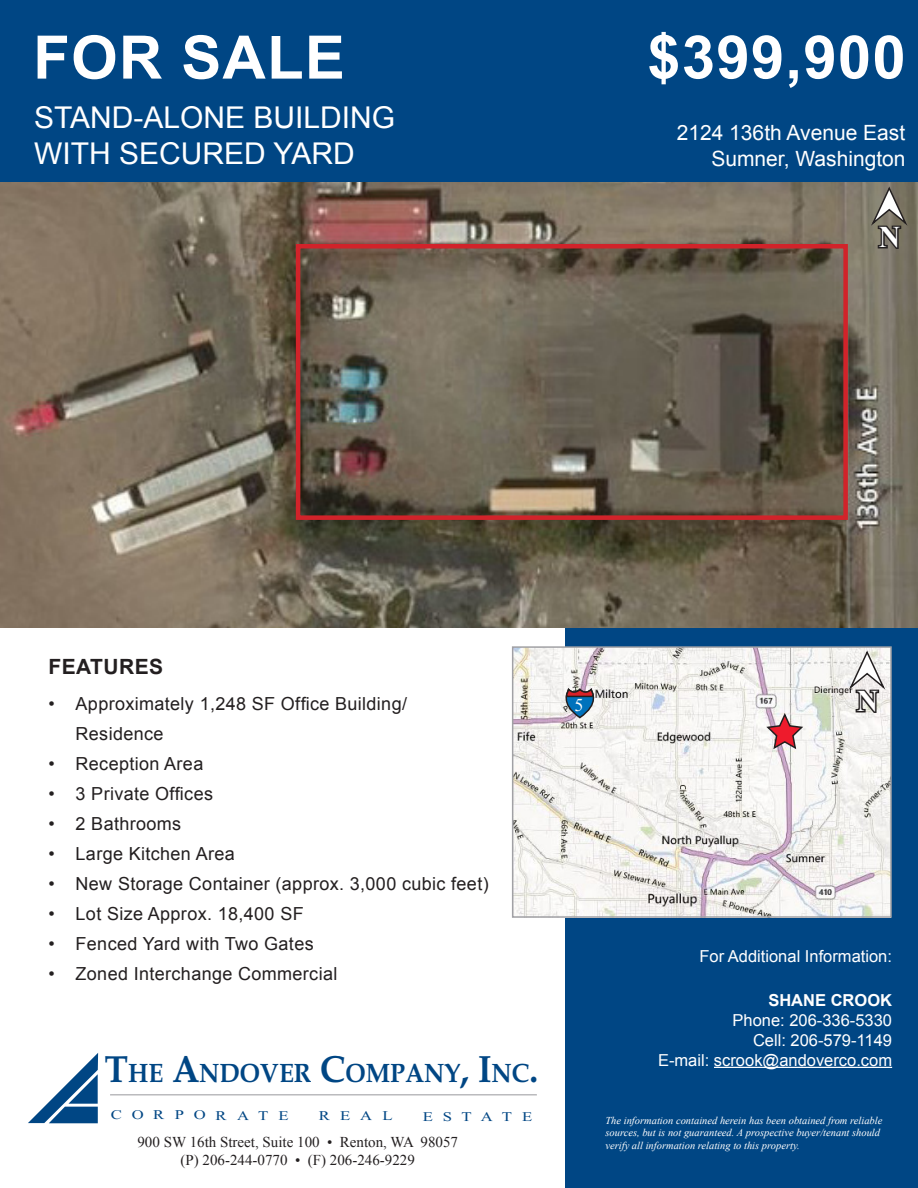
<style>
.page{position:relative;width:918px;height:1188px;background:#fff}
.page>*{position:absolute;margin:0;border:0;box-sizing:border-box;transform-origin:0 0}
.t1{font:700 60px "Arial";letter-spacing:.02em;color:#fff}
.t2{font:30px/36px "Arial";color:#fff}
.t3{font:700 30px "Times New Roman";color:#fff}
.t4{font:700 26.55px "Book Antiqua";color:#004684;scale:.92 1}
.t5{font:21px "Arial";color:#fff}
.t6{font:700 21px "Arial";letter-spacing:.02em;color:#231f20}
.t7{font:18px/30px "Arial";letter-spacing:.02em;color:#231f20}
.t8{font:18px "Times New Roman";color:#fff}
.t9{font:16.5px "Arial";color:#fff}
.t10{font:700 16.5px "Arial";color:#fff}
.t11{font:15px "Times New Roman";color:#231f20}
.t12{font:13.35px "Times New Roman";letter-spacing:.585em;color:#004684;scale:1.25 1}
.t13{font:italic 10.5px/12.6px "Times New Roman";color:#fff}
.s1{font-size:37.95px}
</style>
<div class="page">
<div style="left:566px;top:614px;width:352px;height:574px;background:#004684"></div>
<img style="left:0;top:181px;width:918px;height:446px">
<div style="left:0;top:0;width:918px;height:181px;background:#004684"></div>
<hr style="left:714px;top:1067px;width:178px;height:1px;background:#fff">
<hr style="left:110px;top:1094px;width:427px;height:1px;background:#a1a1a5">
<svg style="left:28px;top:1053px;width:70px;height:71px"></svg>
<img style="left:515px;top:649px;width:374px;height:266px">
<div style="left:512px;top:646px;width:380px;height:272px;border:2px solid #a1a1a5"></div>
<svg style="left:765px;top:713px;width:40px;height:38px;background:#d59ea3"></svg>
<svg style="left:559px;top:686px;width:41px;height:33px"></svg>
<svg style="left:847px;top:649px;width:38px;height:65px;background:#c6c4c2"></svg>
<div style="left:296px;top:244px;width:552px;height:276px;border:4px solid #d1232a"></div>
<svg style="left:869px;top:185px;width:39px;height:65px;background:#7a756a"></svg>
<p class="t1" style="left:33px;top:18px;width:313px">FOR SALE</p>
<p class="t2" style="left:34px;top:100px;width:363px">STAND-ALONE BUILDING<br>WITH SECURED YARD</p>
<p class="t1" style="left:647px;top:17px;width:260px">$399,900</p>
<p class="t5" style="left:677px;top:119px;width:230px">2124 136th Avenue East</p>
<p class="t5" style="left:711px;top:145px;width:196px">Sumner, Washington</p>
<p class="t3" style="left:879px;top:216px;width:23px">N</p>
<p class="t6" style="left:49px;top:652px;width:116px">FEATURES</p>
<p class="t7" style="left:76px;top:689px;width:333px;text-indent:-27px">• Approximately 1,248 SF Office Building/<br>Residence</p>
<p class="t7" style="left:49px;top:749px;width:156px">• Reception Area</p>
<p class="t7" style="left:49px;top:779px;width:166px">• 3 Private Offices</p>
<p class="t7" style="left:49px;top:809px;width:134px">• 2 Bathrooms</p>
<p class="t7" style="left:49px;top:839px;width:188px">• Large Kitchen Area</p>
<p class="t7" style="left:49px;top:869px;width:442px">• New Storage Container (approx. 3,000 cubic feet)</p>
<p class="t7" style="left:49px;top:899px;width:257px">• Lot Size Approx. 18,400 SF</p>
<p class="t7" style="left:49px;top:929px;width:267px">• Fenced Yard with Two Gates</p>
<p class="t7" style="left:49px;top:959px;width:290px">• Zoned Interchange Commercial</p>
<p class="t4" style="left:105px;top:1055px;width:473px"><span class="s1">T</span>HE <span class="s1">A</span>NDOVER <span class="s1">C</span>OMPANY<span class="s1">, I</span>NC<span class="s1">.</span></p>
<p class="t12" style="left:111px;top:1106px;width:144px">CORPORATE</p>
<p class="t12" style="left:319px;top:1107px;width:61px">REAL</p>
<p class="t12" style="left:423px;top:1107px;width:89px">ESTATE</p>
<p class="t11" style="left:137px;top:1132px;width:322px">900 SW 16th Street, Suite 100 • Renton, WA 98057</p>
<p class="t11" style="left:181px;top:1150px;width:236px">(P) 206-244-0770 • (F) 206-246-9229</p>
<p class="t8" style="left:575px;top:693px;width:10px">5</p>
<p class="t3" style="left:857px;top:680px;width:23px">N</p>
<p class="t9" style="left:699px;top:945px;width:194px">For Additional Information:</p>
<p class="t10" style="left:768px;top:989px;width:125px">SHANE CROOK</p>
<p class="t9" style="left:733px;top:1009px;width:161px">Phone: 206-336-5330</p>
<p class="t9" style="left:753px;top:1029px;width:141px">Cell: 206-579-1149</p>
<p class="t9" style="left:658px;top:1049px;width:236px">E-mail: scrook@andoverco.com</p>
<p class="t13" style="left:605px;top:1114px;width:279px">The information contained herein has been obtained from reliable sources, but is not guaranteed. A prospective buyer/tenant should verify all information relating to this property.</p>
</div>
